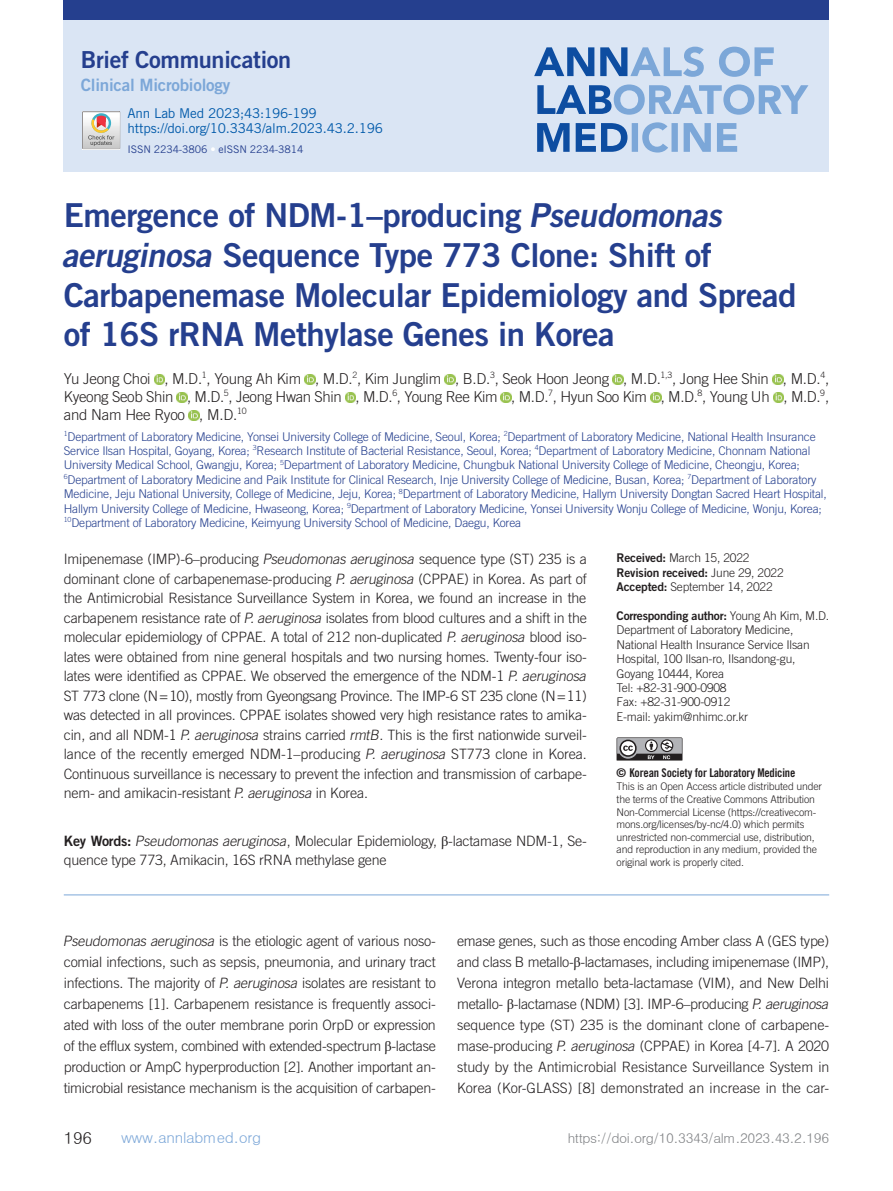
<style>
.page{position:relative;width:893px;height:1191px;background:#fff}
.page>*{position:absolute;margin:0;border:0;box-sizing:border-box;transform-origin:0 0}
.제목{font:33px/39.6px "Trade Gothic LT Std Bd 2";letter-spacing:-.015em;color:#253f8e}
.논문분류{font:23.4px "Trade Gothic LT Std Bd 2";letter-spacing:-.015em;color:#253f8e}
.논문소분류{font:16.95px "Trade Gothic LT Std Bd 2";letter-spacing:-.015em;color:#7ca7d8}
.URL{font:16.5px "Dotum";color:#231f20}
.저자{font:300 15px/18px "Trade Gothic LT Std";letter-spacing:-.025em;color:#231f20;text-align:justify}
.URL-2{font:15px "Dotum";letter-spacing:-.02em;color:#7ca7d8}
.초록{font:300 14.25px/19.5px "Trade Gothic LT Std";letter-spacing:-.015em;color:#231f20}
.본문_0{font:300 14.25px/21px "Trade Gothic LT Std";letter-spacing:-.015em;color:#231f20;text-align:justify}
.t1{font:13.5px "Dotum";letter-spacing:-.03em;color:#808285}
.DOI_단락{font:13.5px "Trade Gothic LT Std";letter-spacing:-.015em;color:#015aaa}
.서지단락{font:13.5px "Trade Gothic LT Std";letter-spacing:-.015em;color:#015aaa}
.소속{font:300 12px/14.4px "Trade Gothic LT Std";letter-spacing:-.015em;color:#253f8e}
.교신저자{font:300 12px/14.4px "Trade Gothic LT Std";letter-spacing:-.015em;color:#231f20}
.교신저자-2{font:12px "Trade Gothic LT Std Bd 2";letter-spacing:-.02em;color:#231f20}
.t2{font:12px "Trade Gothic LT Std Bd Cn 20";letter-spacing:-.015em;color:#231f20}
.t3{font:300 10.5px/12.6px "Trade Gothic LT Std";letter-spacing:-.015em;color:#231f20}
.ISSN{font:10.5px "Trade Gothic LT Std";letter-spacing:-.015em;color:#253f8e}
.s1{color:#fff}
.s2{font-style:italic}
.s3{font-family:"Trade Gothic LT Std Bd 2";font-weight:400}
.s4{font-family:"Times New Roman";font-weight:400}
.s5{font-family:"Trade Gothic LT Std";font-weight:300}
.s6{font-family:"Trade Gothic LT Std Bd 2"}
</style>
<div class="page">
<div style="left:64px;top:0;width:765px;height:172px;background:#dae5f4"></div>
<div style="left:64px;top:0;width:765px;height:19px;background:#253f8e"></div>
<svg style="left:537px;top:122px;width:200px;height:30px"></svg>
<svg style="left:537px;top:84px;width:271px;height:31px"></svg>
<svg style="left:534px;top:47px;width:240px;height:30px"></svg>
<svg style="left:154px;top:374px;width:11px;height:11px"></svg>
<svg style="left:305px;top:374px;width:10px;height:11px"></svg>
<svg style="left:445px;top:374px;width:10px;height:11px"></svg>
<svg style="left:613px;top:374px;width:10px;height:11px"></svg>
<svg style="left:773px;top:374px;width:10px;height:11px"></svg>
<svg style="left:177px;top:392px;width:10px;height:11px"></svg>
<svg style="left:345px;top:392px;width:11px;height:11px"></svg>
<svg style="left:501px;top:392px;width:11px;height:11px"></svg>
<svg style="left:650px;top:392px;width:11px;height:11px"></svg>
<svg style="left:773px;top:392px;width:11px;height:11px"></svg>
<svg style="left:189px;top:410px;width:10px;height:11px"></svg>
<svg style="left:617px;top:737px;width:65px;height:23px"></svg>
<hr style="left:64px;top:894px;width:765px;height:1px;background:#7ca7d8">
<svg style="left:82px;top:111px;width:38px;height:38px"></svg>
<p class="논문분류" style="left:81px;top:45px;width:212px">Brief Communication</p>
<p class="논문소분류" style="left:81px;top:75px;width:151px">Clinical Microbiology</p>
<p class="서지단락" style="left:128px;top:105px;width:191px">Ann Lab Med 2023;43:196-199</p>
<p class="DOI_단락" style="left:128px;top:120px;width:257px">https://doi.org/10.3343/alm.2023.43.2.196</p>
<p class="ISSN" style="left:128px;top:143px;width:177px">ISSN 2234-3806 <span class="s1">•</span> eISSN 2234-3814</p>
<p class="제목" style="left:62px;top:195px;width:736px">Emergence of NDM-1–producing <span class="s2">Pseudomonas aeruginosa</span> Sequence Type 773 Clone: Shift of Carbapenemase Molecular Epidemiology and Spread of 16S rRNA Methylase Genes in Korea</p>
<p class="저자" style="left:64px;top:369px;width:767px">Yu Jeong Choi , M.D.<sup>1</sup>, Young Ah Kim , M.D.<sup>2</sup>, Kim Junglim , B.D.<sup>3</sup>, Seok Hoon Jeong , M.D.<sup>1,3</sup>, Jong Hee Shin , M.D.<sup>4</sup>, Kyeong Seob Shin , M.D.<sup>5</sup>, Jeong Hwan Shin , M.D.<sup>6</sup>, Young Ree Kim , M.D.<sup>7</sup>, Hyun Soo Kim , M.D.<sup>8</sup>, Young Uh , M.D.<sup>9</sup>, and Nam Hee Ryoo , M.D.<sup>10</sup></p>
<p class="소속" style="left:64px;top:429px;width:764px"><sup>1</sup>Department of Laboratory Medicine, Yonsei University College of Medicine, Seoul, Korea; <sup>2</sup>Department of Laboratory Medicine, National Health Insurance Service Ilsan Hospital, Goyang, Korea; <sup>3</sup>Research Institute of Bacterial Resistance, Seoul, Korea; <sup>4</sup>Department of Laboratory Medicine, Chonnam National University Medical School, Gwangju, Korea; <sup>5</sup>Department of Laboratory Medicine, Chungbuk National University College of Medicine, Cheongju, Korea; <sup>6</sup>Department of Laboratory Medicine and Paik Institute for Clinical Research, Inje University College of Medicine, Busan, Korea; <sup>7</sup>Department of Laboratory Medicine, Jeju National University, College of Medicine, Jeju, Korea; <sup>8</sup>Department of Laboratory Medicine, Hallym University Dongtan Sacred Heart Hospital, Hallym University College of Medicine, Hwaseong, Korea; <sup>9</sup>Department of Laboratory Medicine, Yonsei University Wonju College of Medicine, Wonju, Korea; <sup>10</sup>Department of Laboratory Medicine, Keimyung University School of Medicine, Daegu, Korea</p>
<p class="초록" style="left:64px;top:549px;width:527px">Imipenemase (IMP)-6–producing <span class="s2">Pseudomonas aeruginosa</span> sequence type (ST) 235 is a dominant clone of carbapenemase-producing <span class="s2">P. aeruginosa</span> (CPPAE) in Korea. As part of the Antimicrobial Resistance Surveillance System in Korea, we found an increase in the carbapenem resistance rate of <span class="s2">P.aeruginosa</span> isolates from blood cultures and a shift in the molecular epidemiology of CPPAE. A total of 212 non-duplicated <span class="s2">P. aeruginosa</span> blood iso&shy;lates were obtained from nine general hospitals and two nursing homes. Twenty-four iso&shy;lates were identified as CPPAE. We observed the emergence of the NDM-1 <span class="s2">P. aeruginosa </span>ST 773 clone (N=10), mostly from Gyeongsang Province. The IMP-6 ST 235 clone (N=11) was detected in all provinces. CPPAE isolates showed very high resistance rates to amika&shy;cin, and all NDM-1 <span class="s2">P. aeruginosa</span> strains carried <span class="s2">rmtB</span>. This is the first nationwide surveil&shy;lance of the recently emerged NDM-1–producing <span class="s2">P. aeruginosa</span> ST773 clone in Korea.<br>Continuous surveillance is necessary to prevent the infection and transmission of carbape&shy;nem- and amikacin-resistant <span class="s2">P.aeruginosa</span> in Korea.</p>
<p class="초록" style="left:64px;top:830px;width:524px"><span class="s3">Key Words:</span> <span class="s2">Pseudomonas aeruginosa</span>, Molecular Epidemiology, <span class="s4">β</span>-lactamase NDM-1, Se&shy;quence type 773, Amikacin, 16S rRNA methylase gene</p>
<p class="교신저자" style="left:617px;top:550px;width:134px"><span class="s3">Received:</span> March 15, 2022</p>
<p class="교신저자-2" style="left:617px;top:565px;width:169px">Revision received: <span class="s5">June 29, 2022</span></p>
<p class="교신저자" style="left:617px;top:579px;width:158px"><span class="s3">Accepted:</span> September 14, 2022</p>
<p class="교신저자-2" style="left:617px;top:608px;width:214px">Corresponding author: <span class="s5">Young Ah Kim, M.D.</span></p>
<p class="교신저자" style="left:617px;top:622px;width:195px">Department of Laboratory Medicine, National Health Insurance Service Ilsan Hospital, 100 Ilsan-ro, Ilsandong-gu, Goyang 10444, Korea</p>
<p class="교신저자" style="left:617px;top:680px;width:112px">Tel: +82-31-900-0908</p>
<p class="교신저자" style="left:617px;top:694px;width:115px">Fax: +82-31-900-0912</p>
<p class="교신저자" style="left:617px;top:709px;width:133px">E-mail: yakim@nhimc.or.kr</p>
<p class="t2" style="left:617px;top:765px;width:180px"><span class="s6">©</span> Korean Society for Laboratory Medicine</p>
<p class="t3" style="left:617px;top:780px;width:207px">This is an Open Access article distributed under the terms of the Creative Commons Attribution Non-Commercial License (https://creativecom&shy;mons.org/licenses/by-nc/4.0) which permits</p>
<p class="t3" style="left:617px;top:830px;width:202px">unrestricted non-commercial use, distribution, and reproduction in any medium, provided the original work is properly cited.</p>
<p class="본문_0" style="left:63px;top:930px;width:374px"><span class="s2">Pseudomonas aeruginosa</span> is the etiologic agent of various noso&shy;comial infections, such as sepsis, pneumonia, and urinary tract infections. The majority of <span class="s2">P. aeruginosa</span> isolates are resistant to carbapenems [1]. Carbapenem resistance is frequently associ&shy;ated with loss of the outer membrane porin OrpD or expression of the efflux system, combined with extended-spectrum <span class="s4">β</span>-lactase production or AmpC hyperproduction [2]. Another important an&shy;timicrobial resistance mechanism is the acquisition of carbapen-</p>
<p class="본문_0" style="left:457px;top:930px;width:376px;text-align:left">emase genes, such as those encoding Amber class A (GES type) and class B metallo-<span class="s4">β</span>-lactamases, including imipenemase (IMP), Verona integron metallo beta-lactamase (VIM), and New Delhi metallo- <span class="s4">β</span>-lactamase (NDM) [3]. IMP-6–producing <span class="s2">P.aeruginosa </span>sequence type (ST) 235 is the dominant clone of carbapene&shy;mase-producing <span class="s2">P. aeruginosa</span> (CPPAE) in Korea [4-7]. A 2020 study by the Antimicrobial Resistance Surveillance System in Korea (Kor-GLASS) [8] demonstrated an increase in the car-</p>
<p class="URL" style="left:64px;top:1129px;width:30px">196</p>
<p class="URL-2" style="left:121px;top:1130px;width:142px">www.annlabmed.org</p>
<p class="t1" style="left:568px;top:1131px;width:263px">https://doi.org/10.3343/alm.2023.43.2.196</p>
</div>
